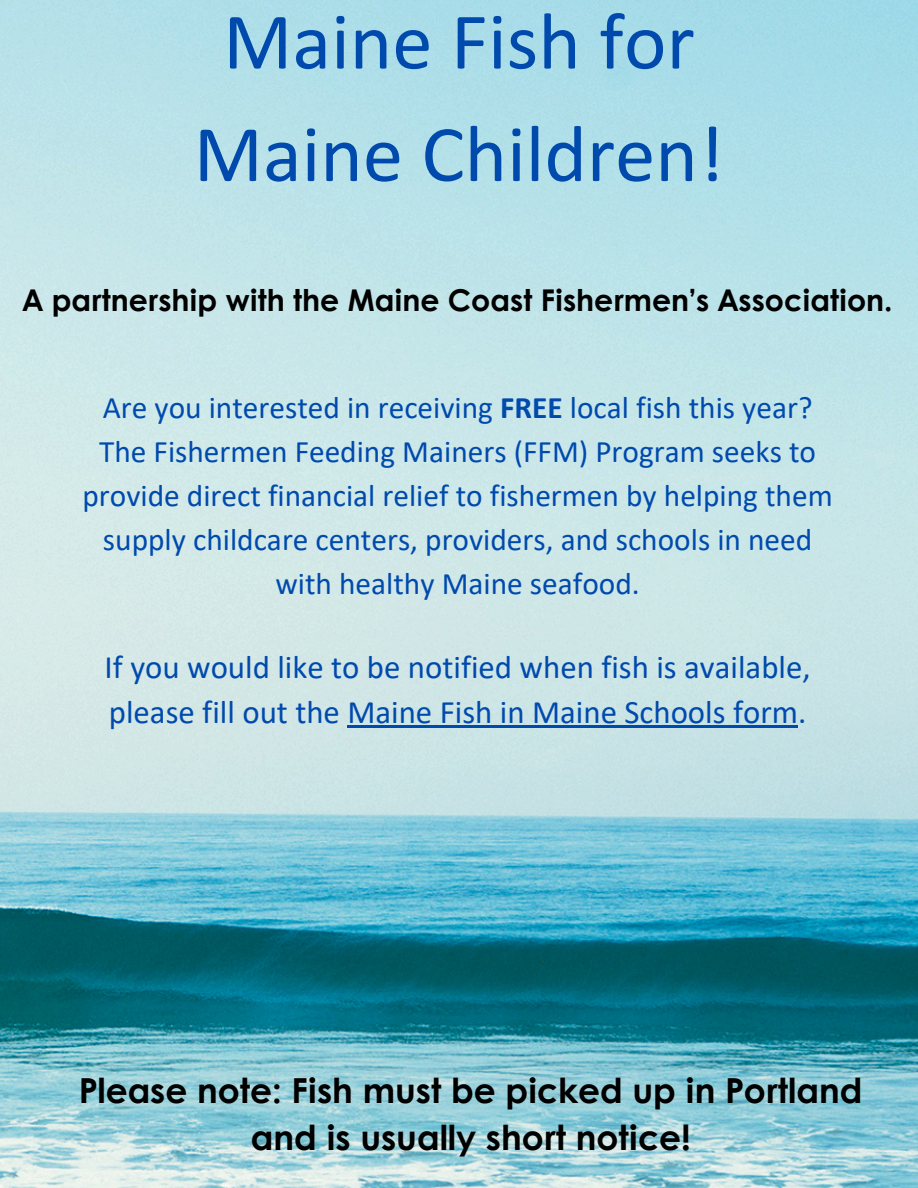
<style>
.page{position:relative;width:918px;height:1188px;background:#fff}
.page>*{position:absolute;margin:0;border:0;box-sizing:border-box;transform-origin:0 0}
.t1{font:81px/112.5px "Calibri";color:#004aad;text-align:center}
.t2{font:700 34.5px/47.2px "Century Gothic";color:#000;text-align:center}
.t3{font:32.85px/45px "Calibri";color:#004aad}
.t4{font:31.35px/43.8px "Calibri";color:#004aad;text-align:center}
.t5{font:700 30px "Century Gothic";color:#000}
.s1{font-weight:700}
</style>
<div class="page">
<img style="left:0;top:0;width:918px;height:1188px">
<hr style="left:347px;top:726px;width:451px;height:2px;background:#004aad">
<h1 class="t1" style="left:194px;top:-8px;width:532px">Maine Fish for<br>Maine Children!</h1>
<h2 class="t5" style="left:23px;top:277px;width:871px">A partnership with the Maine Coast Fishermen’s Association.</h2>
<p class="t4" style="left:82px;top:388px;width:752px">Are you interested in receiving <span class="s1">FREE</span> local fish this year?<br>The Fishermen Feeding Mainers (FFM) Program seeks to provide direct financial relief to fishermen by helping them supply childcare centers, providers, and schools in need with healthy Maine seafood.</p>
<h3 class="t3" style="left:105px;top:648px;width:708px">If you would like to be notified when fish is available, please fill out the Maine Fish in Maine Schools form.</h3>
<h3 class="t2" style="left:79px;top:1065px;width:785px">Please note: Fish must be picked up in Portland and is usually short notice!</h3>
</div>
